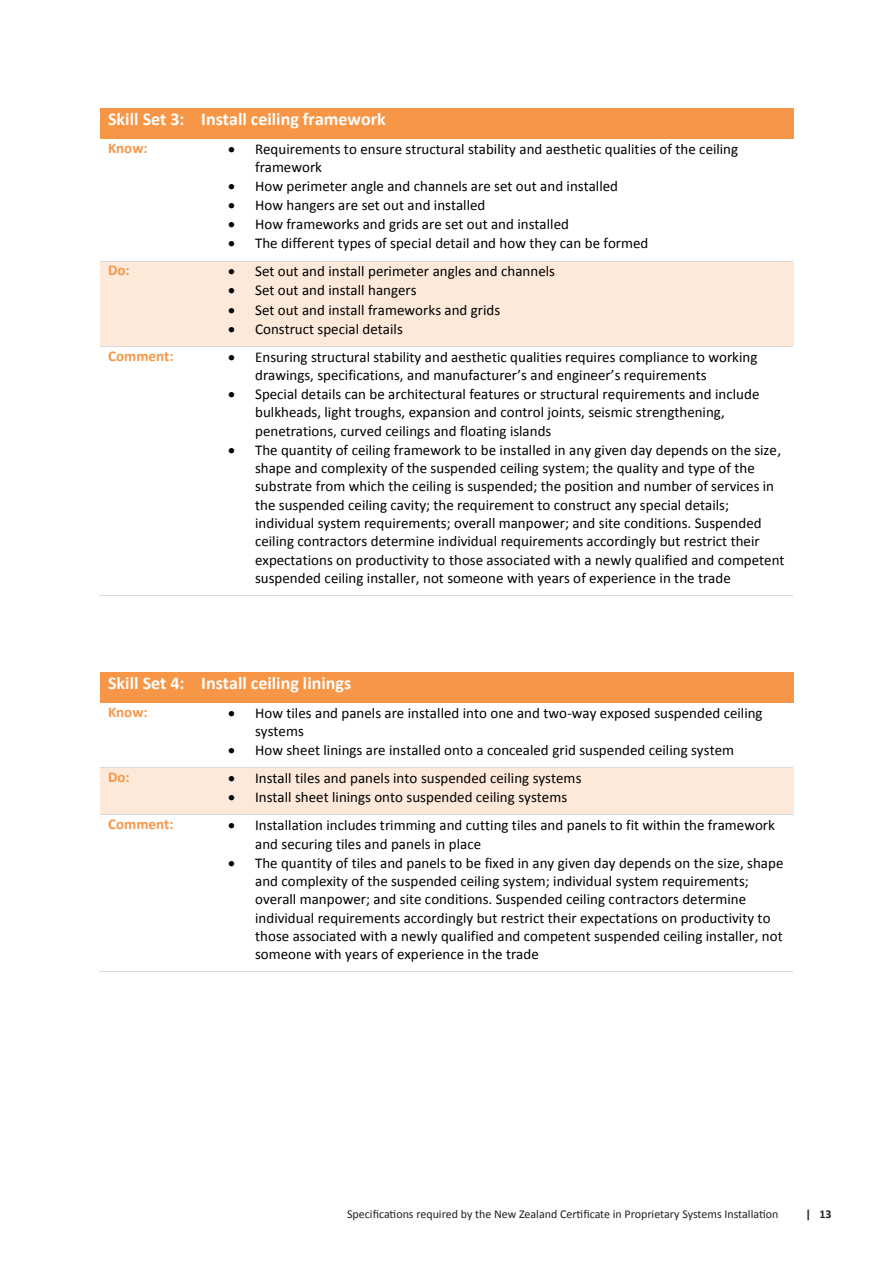
<style>
.page{position:relative;width:893px;height:1263px;background:#fff}
.page>*{position:absolute;margin:0;border:0;box-sizing:border-box;transform-origin:0 0}
.t1{font:700 18px "Calibri";color:#fff}
.t2{font:15px/18.3px "Calibri";color:#000}
.t3{font:700 15px "Calibri";letter-spacing:.005em;color:#f79646}
.t4{font:12px "Calibri";color:#231f20}
.t5{font:700 12px "Calibri";color:#231f20}
</style>
<div class="page">
<div style="left:100px;top:108px;width:93px;height:30px;background:#f79646"></div>
<div style="left:201px;top:108px;width:584px;height:22px;background:#f79646"></div>
<div style="left:193px;top:130px;width:600px;height:8px;background:#f79646"></div>
<div style="left:100px;top:261px;width:93px;height:85px;background:#fde9d9"></div>
<div style="left:193px;top:261px;width:600px;height:85px;background:#fde9d9"></div>
<hr style="left:100px;top:261px;width:93px;height:1px;background:#d9d9d9">
<hr style="left:194px;top:261px;width:599px;height:1px;background:#d9d9d9">
<hr style="left:100px;top:346px;width:93px;height:1px;background:#d9d9d9">
<hr style="left:194px;top:346px;width:599px;height:1px;background:#d9d9d9">
<hr style="left:99px;top:596px;width:94px;height:1px;background:#d9d9d9">
<hr style="left:193px;top:596px;width:600px;height:1px;background:#d9d9d9">
<div style="left:100px;top:672px;width:93px;height:31px;background:#f79646"></div>
<div style="left:201px;top:672px;width:584px;height:22px;background:#f79646"></div>
<div style="left:193px;top:694px;width:600px;height:9px;background:#f79646"></div>
<div style="left:100px;top:768px;width:93px;height:47px;background:#fde9d9"></div>
<div style="left:193px;top:768px;width:600px;height:47px;background:#fde9d9"></div>
<hr style="left:100px;top:768px;width:93px;height:1px;background:#d9d9d9">
<hr style="left:194px;top:768px;width:599px;height:1px;background:#d9d9d9">
<hr style="left:100px;top:815px;width:93px;height:1px;background:#d9d9d9">
<hr style="left:194px;top:815px;width:599px;height:1px;background:#d9d9d9">
<hr style="left:99px;top:972px;width:94px;height:1px;background:#d9d9d9">
<hr style="left:193px;top:972px;width:600px;height:1px;background:#d9d9d9">
<p class="t1" style="left:108px;top:106px;width:279px">Skill Set 3: Install ceiling framework</p>
<p class="t3" style="left:108px;top:137px;width:41px">Know:</p>
<p class="t2" style="left:255px;top:139px;width:485px;text-indent:-27px">• Requirements to ensure structural stability and aesthetic qualities of the ceiling framework</p>
<p class="t2" style="left:228px;top:176px;width:391px">• How perimeter angle and channels are set out and installed</p>
<p class="t2" style="left:228px;top:196px;width:259px">• How hangers are set out and installed</p>
<p class="t2" style="left:228px;top:215px;width:342px">• How frameworks and grids are set out and installed</p>
<p class="t2" style="left:228px;top:234px;width:422px">• The different types of special detail and how they can be formed</p>
<p class="t3" style="left:108px;top:260px;width:23px">Do:</p>
<p class="t2" style="left:228px;top:262px;width:328px">• Set out and install perimeter angles and channels</p>
<p class="t2" style="left:228px;top:281px;width:190px">• Set out and install hangers</p>
<p class="t2" style="left:228px;top:300px;width:274px">• Set out and install frameworks and grids</p>
<p class="t2" style="left:228px;top:319px;width:176px">• Construct special details</p>
<p class="t3" style="left:108px;top:345px;width:67px">Comment:</p>
<p class="t2" style="left:255px;top:347px;width:504px;text-indent:-27px">• Ensuring structural stability and aesthetic qualities requires compliance to working drawings, specifications, and manufacturer’s and engineer’s requirements</p>
<p class="t2" style="left:255px;top:385px;width:506px;text-indent:-27px">• Special details can be architectural features or structural requirements and include bulkheads, light troughs, expansion and control joints, seismic strengthening, penetrations, curved ceilings and floating islands</p>
<p class="t2" style="left:255px;top:440px;width:531px;text-indent:-27px">• The quantity of ceiling framework to be installed in any given day depends on the size, shape and complexity of the suspended ceiling system; the quality and type of the substrate from which the ceiling is suspended; the position and number of services in the suspended ceiling cavity; the requirement to construct any special details; individual system requirements; overall manpower; and site conditions. Suspended ceiling contractors determine individual requirements accordingly but restrict their expectations on productivity to those associated with a newly qualified and competent suspended ceiling installer, not someone with years of experience in the trade</p>
<p class="t1" style="left:108px;top:671px;width:245px">Skill Set 4: Install ceiling linings</p>
<p class="t3" style="left:108px;top:701px;width:41px">Know:</p>
<p class="t2" style="left:255px;top:703px;width:509px;text-indent:-27px">• How tiles and panels are installed into one and two-way exposed suspended ceiling systems</p>
<p class="t2" style="left:228px;top:741px;width:507px">• How sheet linings are installed onto a concealed grid suspended ceiling system</p>
<p class="t3" style="left:108px;top:767px;width:23px">Do:</p>
<p class="t2" style="left:228px;top:769px;width:355px">• Install tiles and panels into suspended ceiling systems</p>
<p class="t2" style="left:228px;top:788px;width:341px">• Install sheet linings onto suspended ceiling systems</p>
<p class="t3" style="left:108px;top:814px;width:67px">Comment:</p>
<p class="t2" style="left:255px;top:816px;width:521px;text-indent:-27px">• Installation includes trimming and cutting tiles and panels to fit within the framework and securing tiles and panels in place</p>
<p class="t2" style="left:255px;top:853px;width:530px;text-indent:-27px">• The quantity of tiles and panels to be fixed in any given day depends on the size, shape and complexity of the suspended ceiling system; individual system requirements; overall manpower; and site conditions. Suspended ceiling contractors determine individual requirements accordingly but restrict their expectations on productivity to those associated with a newly qualified and competent suspended ceiling installer, not someone with years of experience in the trade</p>
<p class="t4" style="left:347px;top:1206px;width:433px">Specifications required by the New Zealand Certificate in Proprietary Systems Installation</p>
<p class="t5" style="left:805px;top:1205px;width:28px">| 13</p>
</div>
